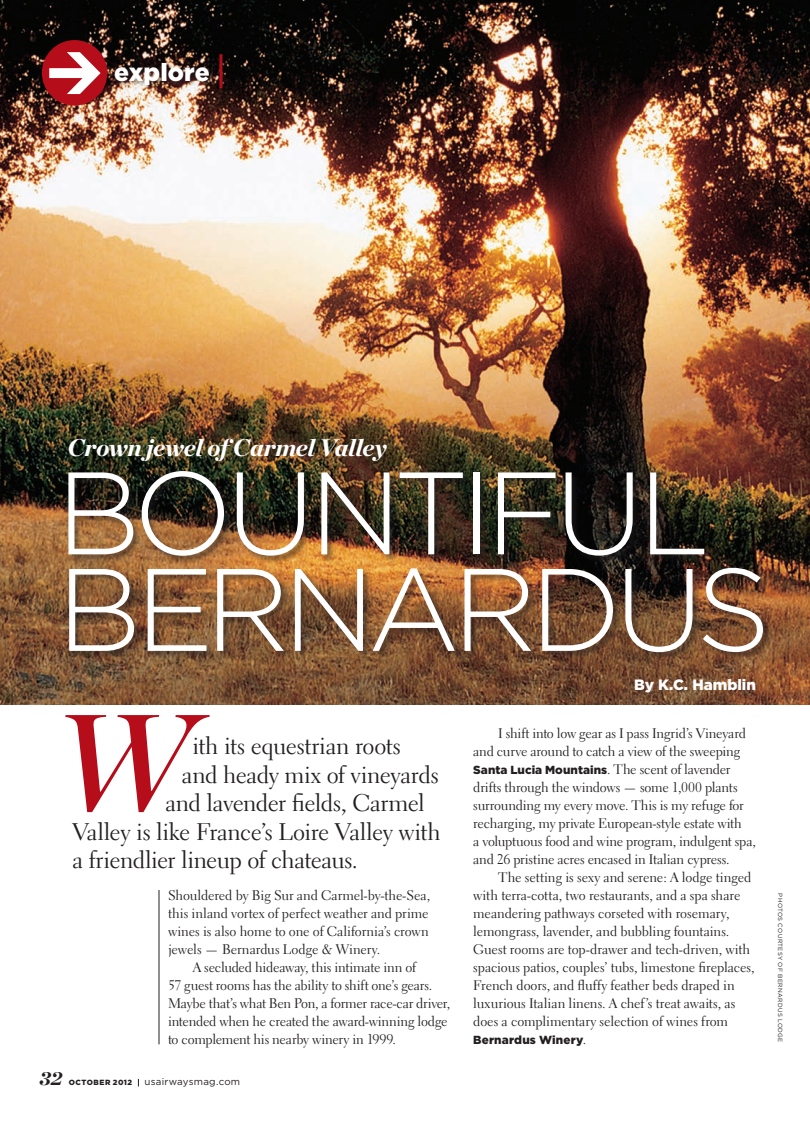
<style>
.page{position:relative;width:810px;height:1134px;background:#fff}
.page>*{position:absolute;margin:0;border:0;box-sizing:border-box;transform-origin:0 0}
.Body_Copy__subhead{font:italic 136.5px "Chronicle Display Semi";color:#b50e1a}
.Body_copy__Electra_9{font:300 117px "Gotham";letter-spacing:-.06em;color:#fff}
.Section_name{font:900 24.75px "Gotham";letter-spacing:.005em;color:#fff}
.Feature_intro_copy{font:24px "Electra LH";letter-spacing:-.02em;color:#231f20}
.Dept__deck_2{font:italic 900 24px "Chronicle Display";letter-spacing:-.005em;color:#fff}
.t1{font:italic 900 19.35px "Chronicle Display";color:#231f20}
.Byline{font:900 15px "Gotham";color:#fff}
.Body_copy__Electra_9-2{font:13.8px/18px "Electra LH";letter-spacing:-.01em;color:#231f20}
.Body_copy__no_indent{font:13.8px/18px "Electra LH";letter-spacing:-.005em;color:#231f20;text-align:justify}
.Body_copy__Electra_9-3{font:900 11.7px "Gotham";letter-spacing:.01em;color:#231f20}
.t2{font:9.75px "Gotham";letter-spacing:.025em;color:#231f20}
.t3{font:900 7.5px "Gotham";letter-spacing:.06em;color:#231f20}
.Photo_credit{font:6px "Gotham";letter-spacing:.06em;color:#231f20}
.s1{font-family:"Electra LH";font-weight:400;font-size:13.8px}
</style>
<div class="page">
<img style="left:0;top:0;width:810px;height:704px">
<div style="left:42px;top:40px;width:65px;height:66px;background:#b50e1a;border-radius:50%"></div>
<svg style="left:49px;top:52px;width:52px;height:42px"></svg>
<div style="left:114px;top:61px;width:101px;height:29px;background:#231f20;opacity:.5"></div>
<hr style="left:219px;top:54px;width:3px;height:34px;background:#b50e1a">
<hr style="left:159px;top:890px;width:1px;height:154px;background:#231f20">
<div style="left:69px;top:568px;width:703px;height:93px;background:#231f20;opacity:.5"></div>
<div style="left:68px;top:470px;width:645px;height:94px;background:#231f20;opacity:.5"></div>
<p class="Section_name" style="left:114px;top:58px;width:97px">explore</p>
<p class="Dept__deck_2" style="left:68px;top:432px;width:321px">Crown jewel of Carmel Valley</p>
<p class="Body_copy__Electra_9" style="left:56px;top:449px;width:656px">BOUNTIFUL</p>
<p class="Body_copy__Electra_9" style="left:57px;top:546px;width:715px">BERNARDUS</p>
<p class="Body_Copy__subhead" style="left:53px;top:676px;width:141px">W</p>
<p class="Feature_intro_copy" style="left:72px;top:845px;width:287px">a friendlier lineup of chateaus.</p>
<p class="Feature_intro_copy" style="left:192px;top:731px;width:210px">ith its equestrian roots</p>
<p class="Feature_intro_copy" style="left:182px;top:760px;width:258px">and heady mix of vineyards</p>
<p class="Feature_intro_copy" style="left:165px;top:788px;width:261px">and lavender fields, Carmel</p>
<p class="Feature_intro_copy" style="left:72px;top:817px;width:370px">Valley is like France’s Loire Valley with</p>
<p class="Body_copy__no_indent" style="left:168px;top:886px;width:264px">Shouldered by Big Sur and Carmel-by-the-Sea, this inland vortex of perfect weather and prime wines is also home to one of California’s crown jewels — Bernardus Lodge &amp; Winery.</p>
<p class="Body_copy__Electra_9-2" style="left:168px;top:958px;width:284px;text-indent:25px">A secluded hideaway, this intimate inn of<br>57 guest rooms has the ability to shift one’s gears.<br>Maybe that’s what Ben Pon, a former race-car driver, intended when he created the award-winning lodge to complement his nearby winery in 1999.</p>
<p class="t1" style="left:40px;top:1066px;width:24px">32</p>
<p class="t3" style="left:69px;top:1078px;width:65px">OCTOBER 2012</p>
<p class="t2" style="left:144px;top:1076px;width:97px">usairwaysmag.com</p>
<p class="Byline" style="left:634px;top:676px;width:123px">By K.C. Hamblin</p>
<p class="Body_copy__Electra_9-2" style="left:473px;top:724px;width:274px;text-indent:25px">I shift into low gear as I pass Ingrid’s Vineyard and curve around to catch a view of the sweeping</p>
<p class="Body_copy__Electra_9-3" style="left:473px;top:763px;width:259px">Santa Lucia Mountains<span class="s1">. The scent of lavender</span></p>
<p class="Body_copy__Electra_9-2" style="left:473px;top:778px;width:284px">drifts through the windows — some 1,000 plants surrounding my every move. This is my refuge for recharging, my private European-style estate with<br>a voluptuous food and wine program, indulgent spa, and 26 pristine acres encased in Italian cypress.</p>
<p class="Body_copy__Electra_9-2" style="left:473px;top:868px;width:283px;text-indent:25px">The setting is sexy and serene: A lodge tinged with terra-cotta, two restaurants, and a spa share meandering pathways corseted with rosemary, lemongrass, lavender, and bubbling fountains.<br>Guest rooms are top-drawer and tech-driven, with spacious patios, couples’ tubs, limestone fireplaces, French doors, and fluffy feather beds draped in luxurious Italian linens. A chef’s treat awaits, as does a complimentary selection of wines from</p>
<p class="Body_copy__Electra_9-3" style="left:473px;top:1033px;width:114px">Bernardus Winery<span class="s1">.</span></p>
<p class="Photo_credit" style="left:784px;top:893px;width:151px;rotate:90deg">PHOTOS COURTESY OF BERNARDUS LODGE</p>
</div>
